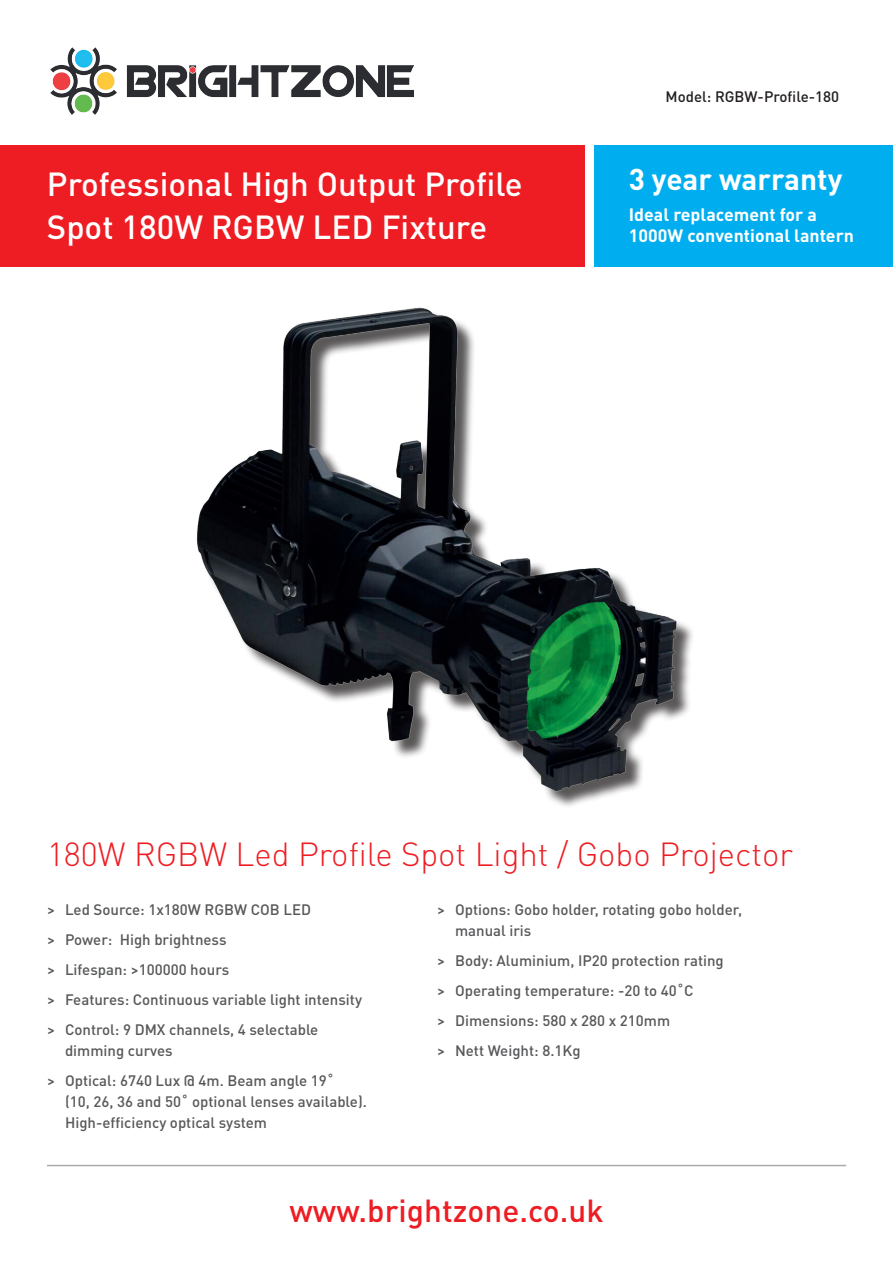
<style>
.page{position:relative;width:893px;height:1263px;background:#fff}
.page>*{position:absolute;margin:0;border:0;box-sizing:border-box;transform-origin:0 0}
.t1{font:500 33px/43.5px "DIN Pro";color:#fff}
.t2{font:300 33px "DIN Pro";color:#ee1d23}
.t3{font:500 31.5px "DIN Pro";color:#ee1d23}
.t4{font:700 29.85px "DIN Pro";color:#fff}
.t5{font:700 17.85px "DIN Pro";color:#fff}
.t6{font:500 15px/21px "DIN Pro";color:#57585a}
.t7{font:500 15px "DIN Pro";color:#231f20}
</style>
<div class="page">
<div style="left:594px;top:145px;width:299px;height:122px;background:#00aeef"></div>
<div style="left:0;top:145px;width:585px;height:122px;background:#ee1d23"></div>
<div style="left:200px;top:310px;width:494px;height:499px;background:#231f20;opacity:.75"></div>
<img style="left:197px;top:307px;width:483px;height:490px">
<hr style="left:47px;top:1165px;width:799px;height:1px;background:#a8a9ad">
<img style="left:51px;top:48px;width:363px;height:67px">
<p class="t1" style="left:47px;top:161px;width:477px">Professional High Output Profile<br>Spot 180W RGBW LED Fixture</p>
<p class="t7" style="left:666px;top:86px;width:175px">Model: RGBW-Profile-180</p>
<p class="t4" style="left:629px;top:159px;width:215px">3 year warranty</p>
<p class="t5" style="left:629px;top:202px;width:190px">Ideal replacement for a</p>
<p class="t5" style="left:629px;top:223px;width:227px">1000W conventional lantern</p>
<p class="t2" style="left:47px;top:832px;width:747px">180W RGBW Led Profile Spot Light / Gobo Projector</p>
<p class="t6" style="left:47px;top:899px;width:266px">&gt; Led Source: 1x180W RGBW COB LED</p>
<p class="t6" style="left:47px;top:929px;width:181px">&gt; Power: High brightness</p>
<p class="t6" style="left:47px;top:959px;width:184px">&gt; Lifespan: &gt;100000 hours</p>
<p class="t6" style="left:47px;top:989px;width:317px">&gt; Features: Continuous variable light intensity</p>
<p class="t6" style="left:65px;top:1019px;width:255px;text-indent:-18px">&gt; Control: 9 DMX channels, 4 selectable dimming curves</p>
<p class="t6" style="left:47px;top:1070px;width:289px">&gt; Optical: 6740 Lux @ 4m. Beam angle 19˚</p>
<p class="t6" style="left:65px;top:1091px;width:303px">(10, 26, 36 and 50˚ optional lenses available).</p>
<p class="t6" style="left:65px;top:1112px;width:203px">High-efficiency optical system</p>
<p class="t6" style="left:455px;top:899px;width:289px;text-indent:-18px">&gt; Options: Gobo holder, rotating gobo holder, manual iris</p>
<p class="t6" style="left:437px;top:950px;width:288px">&gt; Body: Aluminium, IP20 protection rating</p>
<p class="t6" style="left:437px;top:980px;width:258px">&gt; Operating temperature: -20 to 40˚C</p>
<p class="t6" style="left:437px;top:1010px;width:235px">&gt; Dimensions: 580 x 280 x 210mm</p>
<p class="t6" style="left:437px;top:1040px;width:145px">&gt; Nett Weight: 8.1Kg</p>
<p class="t3" style="left:290px;top:1189px;width:316px">www.brightzone.co.uk</p>
</div>
